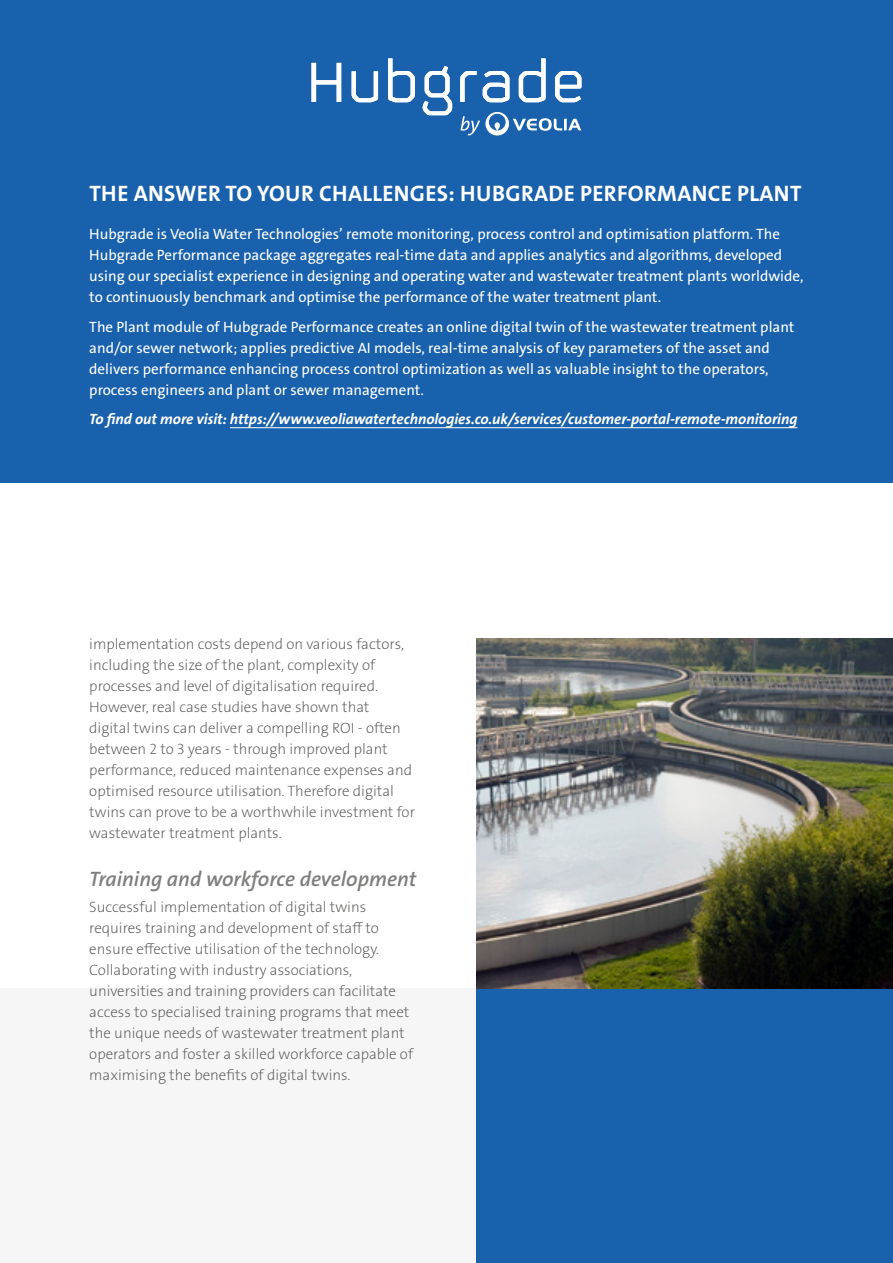
<style>
.page{position:relative;width:893px;height:1263px;background:#fff}
.page>*{position:absolute;margin:0;border:0;box-sizing:border-box;transform-origin:0 0}
.t1{font:22.5px "The Sans Veolia W7 Bld";letter-spacing:.015em;color:#fff}
.t2{font:21px "The Sans Veolia W6 Se Bld It";color:#7e7e7d}
.t3{font:15px/21px "The Sans Veolia W2 Ex Lig";color:#575756}
.t4{font:15px/21px "The Sans Veolia W5 Pla";color:#fff}
.t5{font:15px "The Sans Veolia W7 Bld It";letter-spacing:-.005em;color:#fff}
</style>
<div class="page">
<div style="left:0;top:989px;width:893px;height:274px;background:#f6f6f6"></div>
<div style="left:0;top:0;width:893px;height:483px;background:#1961ac"></div>
<hr style="left:230px;top:427px;width:567px;height:1px;background:#fff">
<svg style="left:311px;top:58px;width:270px;height:78px"></svg>
<div style="left:476px;top:986px;width:417px;height:277px;background:#1961ac"></div>
<img style="left:476px;top:638px;width:417px;height:351px">
<h1 class="t1" style="left:89px;top:179px;width:713px">THE ANSWER TO YOUR CHALLENGES: HUBGRADE PERFORMANCE PLANT</h1>
<p class="t4" style="left:89px;top:224px;width:716px">Hubgrade is Veolia Water Technologies’ remote monitoring, process control and optimisation platform. The Hubgrade Performance package aggregates real-time data and applies analytics and algorithms, developed using our specialist experience in designing and operating water and wastewater treatment plants worldwide, to continuously benchmark and optimise the performance of the water treatment plant.</p>
<p class="t4" style="left:89px;top:316px;width:707px">The Plant module of Hubgrade Performance creates an online digital twin of the wastewater treatment plant and/or sewer network; applies predictive AI models, real-time analysis of key parameters of the asset and delivers performance enhancing process control optimization as well as valuable insight to the operators, process engineers and plant or sewer management.</p>
<p class="t5" style="left:89px;top:409px;width:710px">To find out more visit: https://www.veoliawatertechnologies.co.uk/services/customer-portal-remote-monitoring</p>
<p class="t3" style="left:89px;top:634px;width:327px">implementation costs depend on various factors, including the size of the plant, complexity of processes and level of digitalisation required.<br>However, real case studies have shown that<br>digital twins can deliver a compelling ROI - often between 2 to 3 years - through improved plant performance, reduced maintenance expenses and optimised resource utilisation. Therefore digital twins can prove to be a worthwhile investment for wastewater treatment plants.</p>
<h2 class="t2" style="left:89px;top:866px;width:329px">Training and workforce development</h2>
<p class="t3" style="left:89px;top:896px;width:325px">Successful implementation of digital twins requires training and development of staff to ensure effective utilisation of the technology.<br>Collaborating with industry associations, universities and training providers can facilitate access to specialised training programs that meet the unique needs of wastewater treatment plant operators and foster a skilled workforce capable of maximising the benefits of digital twins.</p>
</div>
